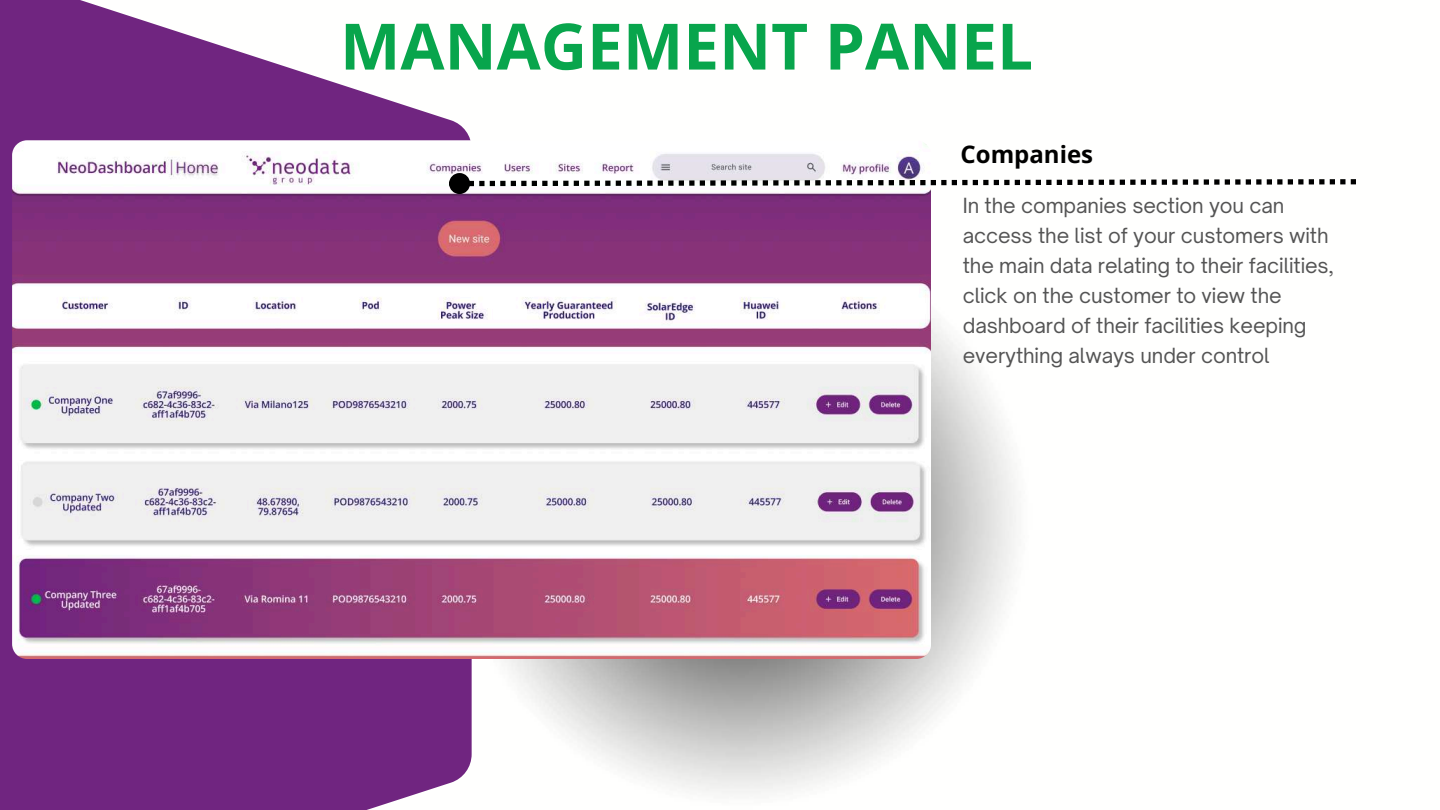
<style>
.page{position:relative;width:1440px;height:810px;background:#fff}
.page>*{position:absolute;margin:0;border:0;box-sizing:border-box;transform-origin:0 0}
.t1{font:700 64px "Open Sans";color:#08a54c}
.t2{font:700 24px "Open Sans";color:#000}
.t3{font:20px/30px "Open Sauce One";letter-spacing:-.005em;color:#545454}
</style>
<div class="page">
<svg style="left:0;top:0;width:471px;height:810px;fill:#702580"></svg>
<img style="left:12px;top:140px;width:919px;height:519px;border-radius:15px">
<svg style="left:469px;top:179px;width:887px;height:7px"></svg>
<div style="left:452px;top:176px;width:15px;height:15px;background:#000;border-radius:50%"></div>
<div style="left:449px;top:173px;width:21px;height:21px;border:5px solid #000;border-radius:50%"></div>
<h1 class="t1" style="left:340px;top:1px;width:695px">MANAGEMENT PANEL</h1>
<p class="t2" style="left:961px;top:137px;width:134px">Companies</p>
<p class="t3" style="left:963px;top:190px;width:373px">In the companies section you can access the list of your customers with the main data relating to their facilities, click on the customer to view the dashboard of their facilities keeping everything always under control</p>
</div>
